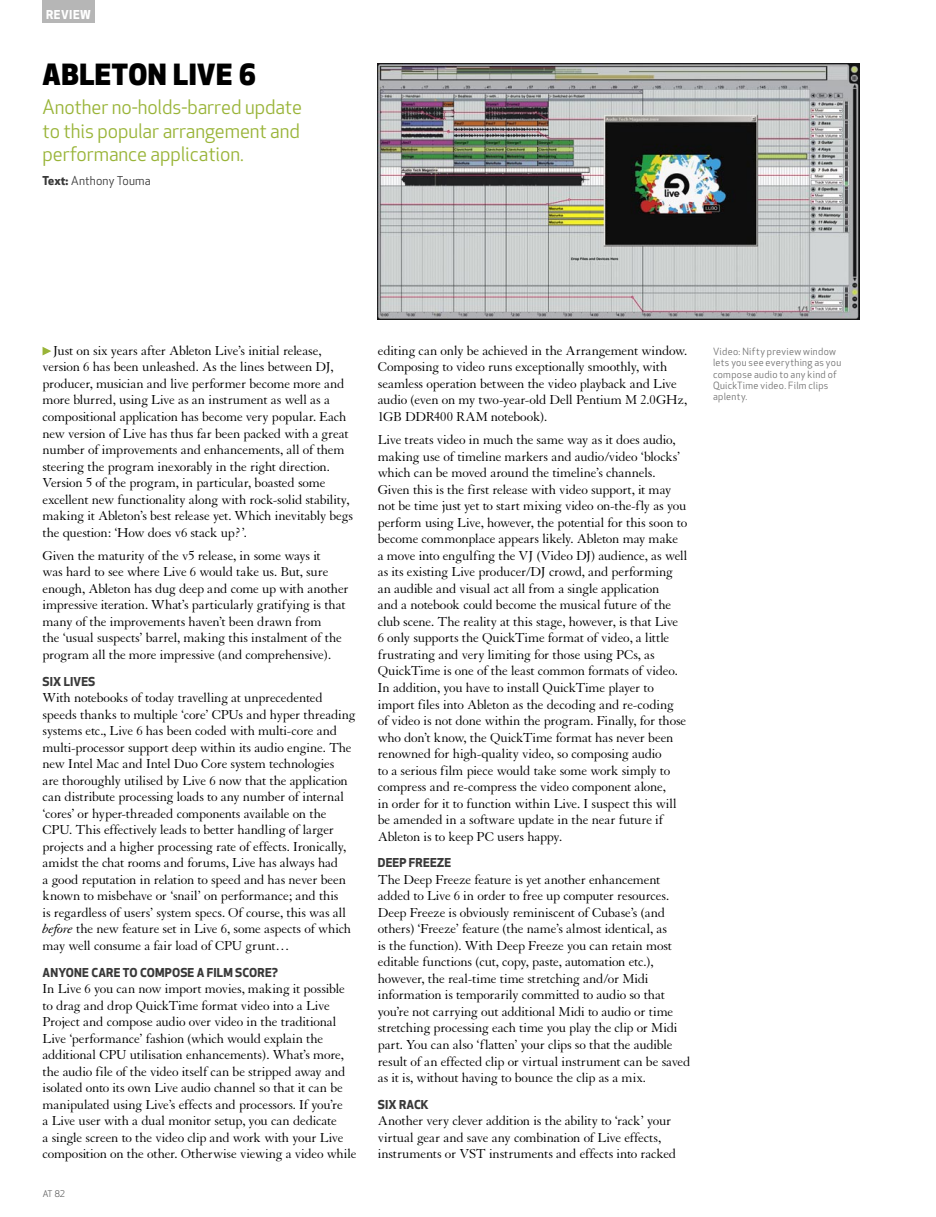
<style>
.page{position:relative;width:936px;height:1217px;background:#fff}
.page>*{position:absolute;margin:0;border:0;box-sizing:border-box;transform-origin:0 0}
.t1{font:800 28.5px "Apex New";letter-spacing:.02em;color:#000}
.t2{font:19.5px/23.2px "Apex New";letter-spacing:-.005em;color:#99b438;text-align:justify}
.t3{font:14.1px/16.5px "Granjon";letter-spacing:-.015em;color:#000}
.t4{font:700 12px "Apex New";letter-spacing:.015em;color:#393939}
.t5{font:12px "Apex New";letter-spacing:.015em;color:#393939}
.t6{font:700 12px "Apex New";letter-spacing:.04em;color:#fff}
.t7{font:9.75px/11.1px "Apex New";letter-spacing:.03em;color:#6f6f6f}
.t8{font:9px "Apex New";color:#636363}
.s1{font-weight:700}
.s2{font-style:italic}
</style>
<div class="page">
<div style="left:43px;top:0;width:52px;height:23px;background:#b6b6b6"></div>
<svg style="left:43px;top:347px;width:8px;height:8px"></svg>
<img style="left:378px;top:63px;width:481px;height:256px">
<p class="t6" style="left:46px;top:6px;width:46px">REVIEW</p>
<h1 class="t1" style="left:43px;top:54px;width:215px">ABLETON LIVE 6</h1>
<h2 class="t2" style="left:43px;top:96px;width:261px">Another no-holds-barred update to this popular arrangement and performance application.</h2>
<p class="t5" style="left:43px;top:173px;width:110px"><span class="s1">Text:</span> Anthony Touma</p>
<p class="t3" style="left:43px;top:342px;width:312px;text-indent:11px">Just on six years after Ableton Live’s initial release, version 6 has been unleashed. As the lines between DJ, producer, musician and live performer become more and more blurred, using Live as an instrument as well as a compositional application has become very popular. Each new version of Live has thus far been packed with a great number of improvements and enhancements, all of them steering the program inexorably in the right direction.<br>Version 5 of the program, in particular, boasted some excellent new functionality along with rock-solid stability, making it Ableton’s best release yet. Which inevitably begs the question: ‘How does v6 stack up?’.</p>
<p class="t3" style="left:43px;top:547px;width:307px">Given the maturity of the v5 release, in some ways it<br>was hard to see where Live 6 would take us. But, sure enough, Ableton has dug deep and come up with another impressive iteration. What’s particularly gratifying is that many of the improvements haven’t been drawn from<br>the ‘usual suspects’ barrel, making this instalment of the program all the more impressive (and comprehensive).</p>
<p class="t4" style="left:43px;top:672px;width:54px">SIX LIVES</p>
<p class="t3" style="left:43px;top:689px;width:315px">With notebooks of today travelling at unprecedented speeds thanks to multiple ‘core’ CPUs and hyper threading systems etc., Live 6 has been coded with multi-core and multi-processor support deep within its audio engine. The new Intel Mac and Intel Duo Core system technologies<br>are thoroughly utilised by Live 6 now that the application can distribute processing loads to any number of internal ‘cores’ or hyper-threaded components available on the CPU. This effectively leads to better handling of larger projects and a higher processing rate of effects. Ironically, amidst the chat rooms and forums, Live has always had<br>a good reputation in relation to speed and has never been known to misbehave or ‘snail’ on performance; and this<br>is regardless of users’ system specs. Of course, this was all <span class="s2">before</span> the new feature set in Live 6, some aspects of which may well consume a fair load of CPU grunt…</p>
<p class="t4" style="left:43px;top:963px;width:237px">ANYONE CARE TO COMPOSE A FILM SCORE?</p>
<p class="t3" style="left:43px;top:980px;width:315px">In Live 6 you can now import movies, making it possible to drag and drop QuickTime format video into a Live Project and compose audio over video in the traditional Live ‘performance’ fashion (which would explain the additional CPU utilisation enhancements). What’s more, the audio file of the video itself can be stripped away and isolated onto its own Live audio channel so that it can be manipulated using Live’s effects and processors. If you’re<br>a Live user with a dual monitor setup, you can dedicate<br>a single screen to the video clip and work with your Live composition on the other. Otherwise viewing a video while</p>
<p class="t8" style="left:43px;top:1188px;width:24px">AT 82</p>
<p class="t3" style="left:378px;top:342px;width:311px">editing can only be achieved in the Arrangement window.<br>Composing to video runs exceptionally smoothly, with seamless operation between the video playback and Live audio (even on my two-year-old Dell Pentium M 2.0GHz, 1GB DDR400 RAM notebook).</p>
<p class="t3" style="left:378px;top:432px;width:311px">Live treats video in much the same way as it does audio, making use of timeline markers and audio/video ‘blocks’ which can be moved around the timeline’s channels.<br>Given this is the first release with video support, it may not be time just yet to start mixing video on-the-fly as you perform using Live, however, the potential for this soon to become commonplace appears likely. Ableton may make a move into engulfing the VJ (Video DJ) audience, as well as its existing Live producer/DJ crowd, and performing an audible and visual act all from a single application<br>and a notebook could become the musical future of the club scene. The reality at this stage, however, is that Live 6 only supports the QuickTime format of video, a little frustrating and very limiting for those using PCs, as QuickTime is one of the least common formats of video.<br>In addition, you have to install QuickTime player to import files into Ableton as the decoding and re-coding of video is not done within the program. Finally, for those who don’t know, the QuickTime format has never been renowned for high-quality video, so composing audio<br>to a serious film piece would take some work simply to compress and re-compress the video component alone,<br>in order for it to function within Live. I suspect this will be amended in a software update in the near future if Ableton is to keep PC users happy.</p>
<p class="t4" style="left:378px;top:854px;width:75px">DEEP FREEZE</p>
<p class="t3" style="left:378px;top:871px;width:314px">The Deep Freeze feature is yet another enhancement added to Live 6 in order to free up computer resources.<br>Deep Freeze is obviously reminiscent of Cubase’s (and others) ‘Freeze’ feature (the name’s almost identical, as<br>is the function). With Deep Freeze you can retain most editable functions (cut, copy, paste, automation etc.), however, the real-time time stretching and/or Midi information is temporarily committed to audio so that you’re not carrying out additional Midi to audio or time stretching processing each time you play the clip or Midi part. You can also ‘flatten’ your clips so that the audible result of an effected clip or virtual instrument can be saved as it is, without having to bounce the clip as a mix.</p>
<p class="t4" style="left:378px;top:1095px;width:52px">SIX RACK</p>
<p class="t3" style="left:378px;top:1112px;width:300px">Another very clever addition is the ability to ‘rack’ your virtual gear and save any combination of Live effects, instruments or VST instruments and effects into racked</p>
<p class="t7" style="left:713px;top:346px;width:130px">Video: Nifty preview window lets you see everything as you compose audio to any kind of<br>QuickTime video. Film clips aplenty.</p>
</div>
